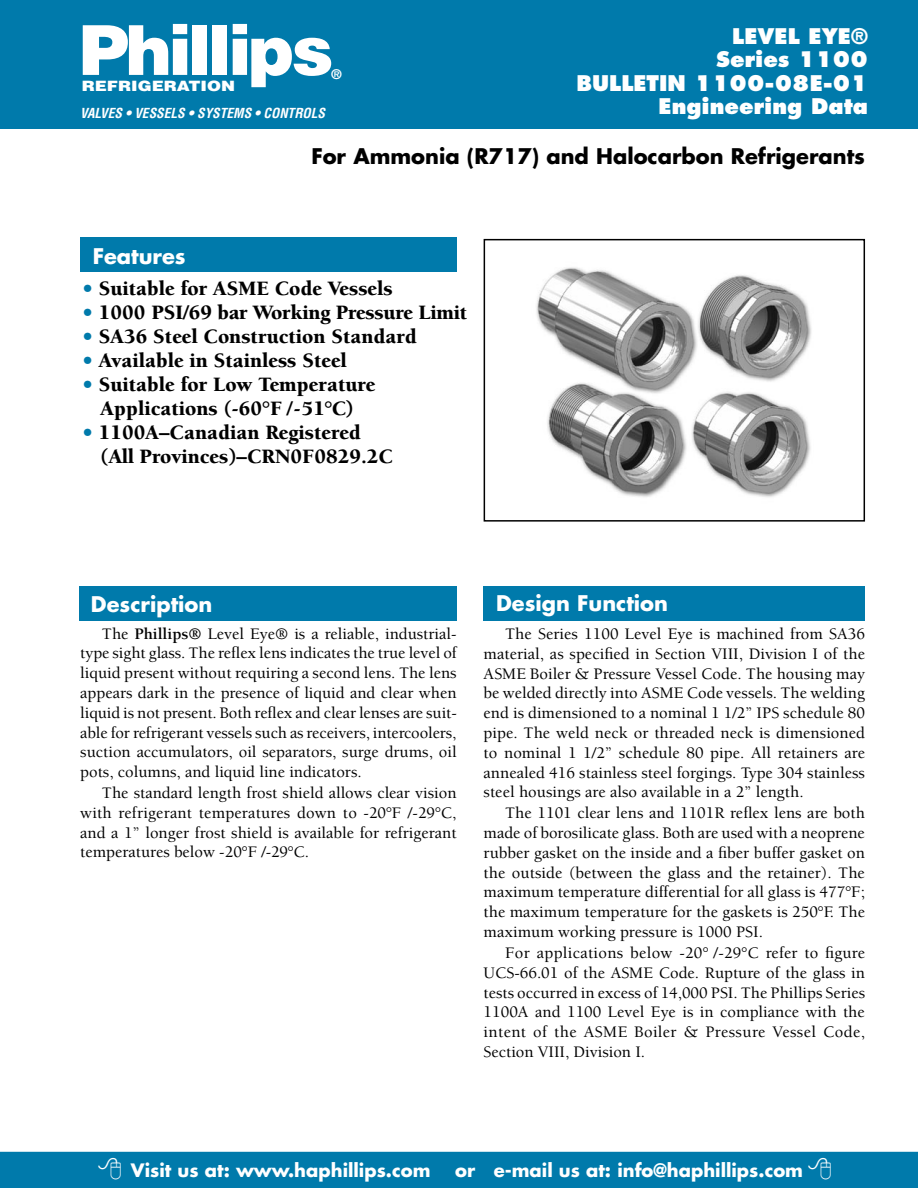
<style>
.page{position:relative;width:918px;height:1188px;background:#fff}
.page>*{position:absolute;margin:0;border:0;box-sizing:border-box;transform-origin:0 0}
.t1{font:900 69px "Helvetica";letter-spacing:-.045em;color:#fff}
.t2{font:900 21px/24px "Berkeley";color:#000;text-align:center}
.t3{font:800 21px/23.2px "Futura";color:#fff;text-align:right}
.t4{font:700 21px "Futura";color:#000}
.t5{font:700 21px "Futura";color:#fff}
.t6{font:700 18px "Futura";color:#fff}
.t7{font:500 16.5px/19.8px "Berkeley";color:#000;text-align:justify}
.t8{font:900 14.25px "Helvetica";color:#fff;scale:1.18 1}
.t9{font:italic 700 condensed 13.5px "Helvetica";color:#fff}
.t10{font:900 13.5px "Helvetica";color:#fff}
.s1{color:#007aab}
.s2{font-weight:700}
</style>
<div class="page">
<div style="left:0;top:0;width:918px;height:128px;background:#007aab"></div>
<div style="left:80px;top:237px;width:377px;height:35px;background:#007aab"></div>
<img style="left:536px;top:267px;width:276px;height:230px">
<div style="left:484px;top:239px;width:381px;height:283px;border:2px solid #000"></div>
<div style="left:79px;top:586px;width:378px;height:35px;background:#007aab"></div>
<div style="left:484px;top:586px;width:381px;height:34px;background:#007aab"></div>
<div style="left:0;top:1152px;width:918px;height:36px;background:#007aab"></div>
<h1 class="t1" style="left:79px;top:5px;width:256px">Phillips</h1>
<p class="t10" style="left:331px;top:65px;width:12px">®</p>
<p class="t8" style="left:82px;top:77px;width:132px">REFRIGERATION</p>
<p class="t3" style="left:577px;top:25px;width:293px">LEVEL EYE®<br>Series 1100<br>BULLETIN 1100-08E-01</p>
<p class="t9" style="left:80px;top:105px;width:247px">VALVES • VESSELS • SYSTEMS • CONTROLS</p>
<p class="t3" style="left:659px;top:94px;width:211px">Engineering Data</p>
<p class="t5" style="left:93px;top:242px;width:95px">Features</p>
<p class="t4" style="left:311px;top:143px;width:555px">For Ammonia (R717) and Halocarbon Refrigerants</p>
<p class="t2" style="left:82px;top:276px;width:312px"><span class="s1">•</span> Suitable for ASME Code Vessels</p>
<p class="t2" style="left:82px;top:300px;width:386px"><span class="s1">•</span> 1000 PSI/69 bar Working Pressure Limit</p>
<p class="t2" style="left:82px;top:324px;width:336px"><span class="s1">•</span> SA36 Steel Construction Standard</p>
<p class="t2" style="left:82px;top:348px;width:266px"><span class="s1">•</span> Available in Stainless Steel</p>
<p class="t2" style="left:82px;top:372px;width:294px"><span class="s1">•</span> Suitable for Low Temperature<br>Applications (-60°F /-51°C)</p>
<p class="t2" style="left:101px;top:420px;width:294px;text-align:left;text-indent:-18px"><span class="s1">•</span> 1100A–Canadian Registered (All Provinces)–CRN0F0829.2C</p>
<p class="t5" style="left:91px;top:590px;width:123px">Description</p>
<p class="t5" style="left:496px;top:590px;width:173px">Design Function</p>
<p class="t7" style="left:80px;top:624px;width:378px;text-indent:22px">The <span class="s2">Phillips®</span> Level Eye® is a reliable, industrial&shy;type sight glass. The reflex lens indicates the true level of liquid present without requiring a second lens. The lens appears dark in the presence of liquid and clear when liquid is not present. Both reflex and clear lenses are suit&shy;able for refrigerant vessels such as receivers, intercoolers, suction accumulators, oil separators, surge drums, oil pots, columns, and liquid line indicators.</p>
<p class="t7" style="left:80px;top:783px;width:378px;text-indent:22px">The standard length frost shield allows clear vision with refrigerant temperatures down to -20°F /-29°C, and a 1” longer frost shield is available for refrigerant temperatures below -20°F /-29°C.</p>
<p class="t7" style="left:484px;top:624px;width:383px;text-indent:22px">The Series 1100 Level Eye is machined from SA36 material, as specified in Section VIII, Division I of the ASME Boiler &amp; Pressure Vessel Code. The housing may be welded directly into ASME Code vessels. The welding end is dimensioned to a nominal 1 1/2” IPS schedule 80 pipe. The weld neck or threaded neck is dimensioned to nominal 1 1/2” schedule 80 pipe. All retainers are annealed 416 stainless steel forgings. Type 304 stainless steel housings are also available in a 2” length.</p>
<p class="t7" style="left:484px;top:804px;width:383px;text-indent:22px">The 1101 clear lens and 1101R reflex lens are both made of borosilicate glass. Both are used with a neoprene rubber gasket on the inside and a fiber buffer gasket on the outside (between the glass and the retainer). The maximum temperature differential for all glass is 477°F; the maximum temperature for the gaskets is 250°F. The maximum working pressure is 1000 PSI.</p>
<p class="t7" style="left:484px;top:943px;width:383px;text-indent:22px">For applications below -20° /-29°C refer to figure UCS-66.01 of the ASME Code. Rupture of the glass in tests occurred in excess of 14,000 PSI. The Phillips Series 1100A and 1100 Level Eye is in compliance with the intent of the ASME Boiler &amp; Pressure Vessel Code, Section VIII, Division I.</p>
<p class="t6" style="left:131px;top:1158px;width:301px">Visit us at: www.haphillips.com</p>
<p class="t6" style="left:455px;top:1158px;width:349px">or e-mail us at: info@haphillips.com</p>
</div>
